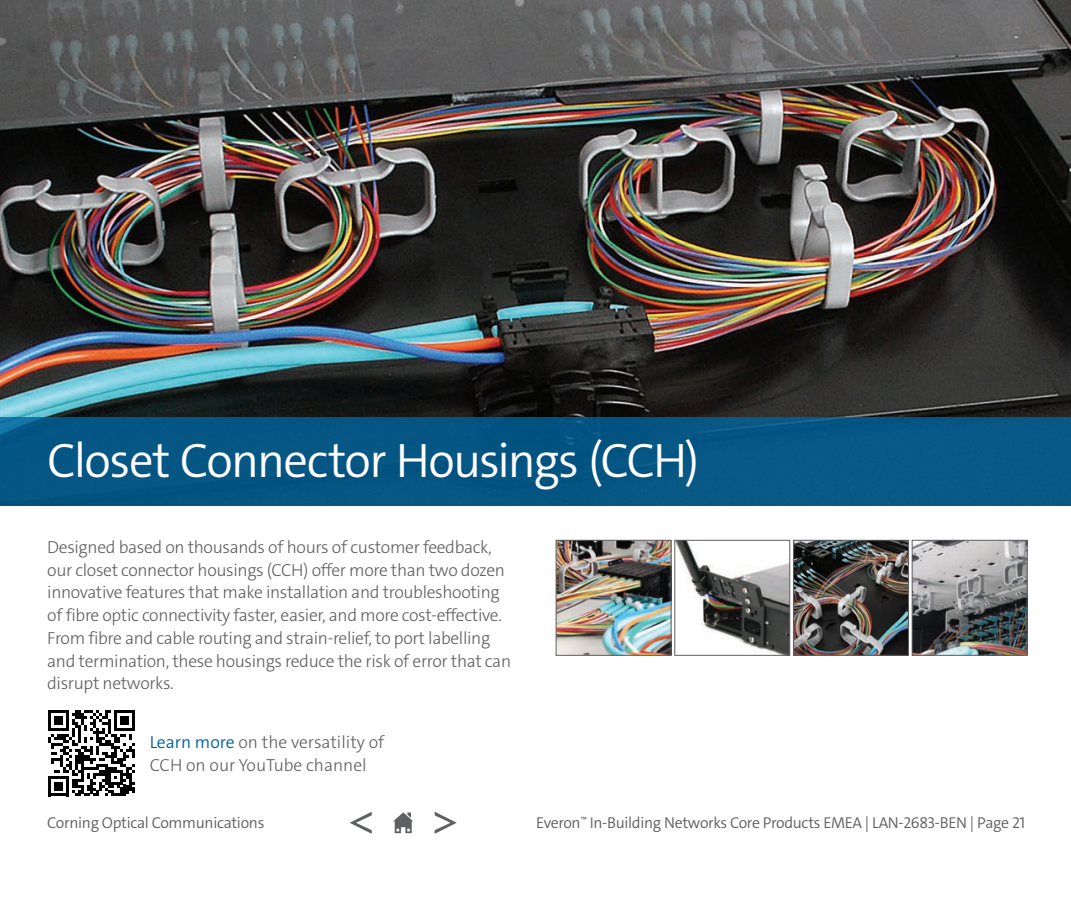
<style>
.page{position:relative;width:1071px;height:914px;background:#fff}
.page>*{position:absolute;margin:0;border:0;box-sizing:border-box;transform-origin:0 0}
.t1{font:300 48.65px "The Sans C4 s";letter-spacing:-.035em;color:#fff}
.Body_Copy{font:300 17.5px/22.8px "The Sans C4 s";letter-spacing:-.02em;color:#5f5f62}
.Body_Copy-2{font:300 17.5px/22.8px "The Sans C4 s";color:#5f5f62}
.t2{font:300 15.75px "The Sans C4 s";letter-spacing:-.02em;color:#5f5f62}
.s1{color:#00649e}
</style>
<div class="page">
<img style="left:0;top:0;width:1071px;height:417px">
<img style="left:558px;top:542px;width:112px;height:111px">
<div style="left:556px;top:540px;width:116px;height:115px;border:1px solid #5f5f62"></div>
<img style="left:676px;top:542px;width:112px;height:111px">
<div style="left:674px;top:540px;width:116px;height:115px;border:1px solid #5f5f62"></div>
<img style="left:795px;top:542px;width:112px;height:111px">
<div style="left:793px;top:540px;width:116px;height:115px;border:1px solid #5f5f62"></div>
<img style="left:914px;top:542px;width:112px;height:111px">
<div style="left:912px;top:540px;width:116px;height:115px;border:1px solid #5f5f62"></div>
<svg style="left:48px;top:710px;width:87px;height:86px"></svg>
<div style="left:0;top:417px;width:1071px;height:88px;background:#065785"></div>
<svg style="left:393px;top:812px;width:20px;height:21px"></svg>
<svg style="left:435px;top:812px;width:22px;height:21px"></svg>
<svg style="left:350px;top:811px;width:22px;height:22px"></svg>
<p class="t1" style="left:47px;top:429px;width:654px">Closet Connector Housings (CCH)</p>
<p class="Body_Copy" style="left:47px;top:535px;width:465px">Designed based on thousands of hours of customer feedback, our closet connector housings (CCH) offer more than two dozen innovative features that make installation and troubleshooting of fibre optic connectivity faster, easier, and more cost-effective.<br>From fibre and cable routing and strain-relief, to port labelling and termination, these housings reduce the risk of error that can disrupt networks.</p>
<p class="Body_Copy-2" style="left:150px;top:730px;width:236px"><span class="s1">Learn more</span> on the versatility of<br>CCH on our YouTube channel</p>
<p class="t2" style="left:47px;top:812px;width:219px">Corning Optical Communications</p>
<p class="t2" style="left:536px;top:812px;width:491px">Everon<sup>™</sup> In-Building Networks Core Products EMEA | LAN-2683-BEN | Page 21</p>
</div>
